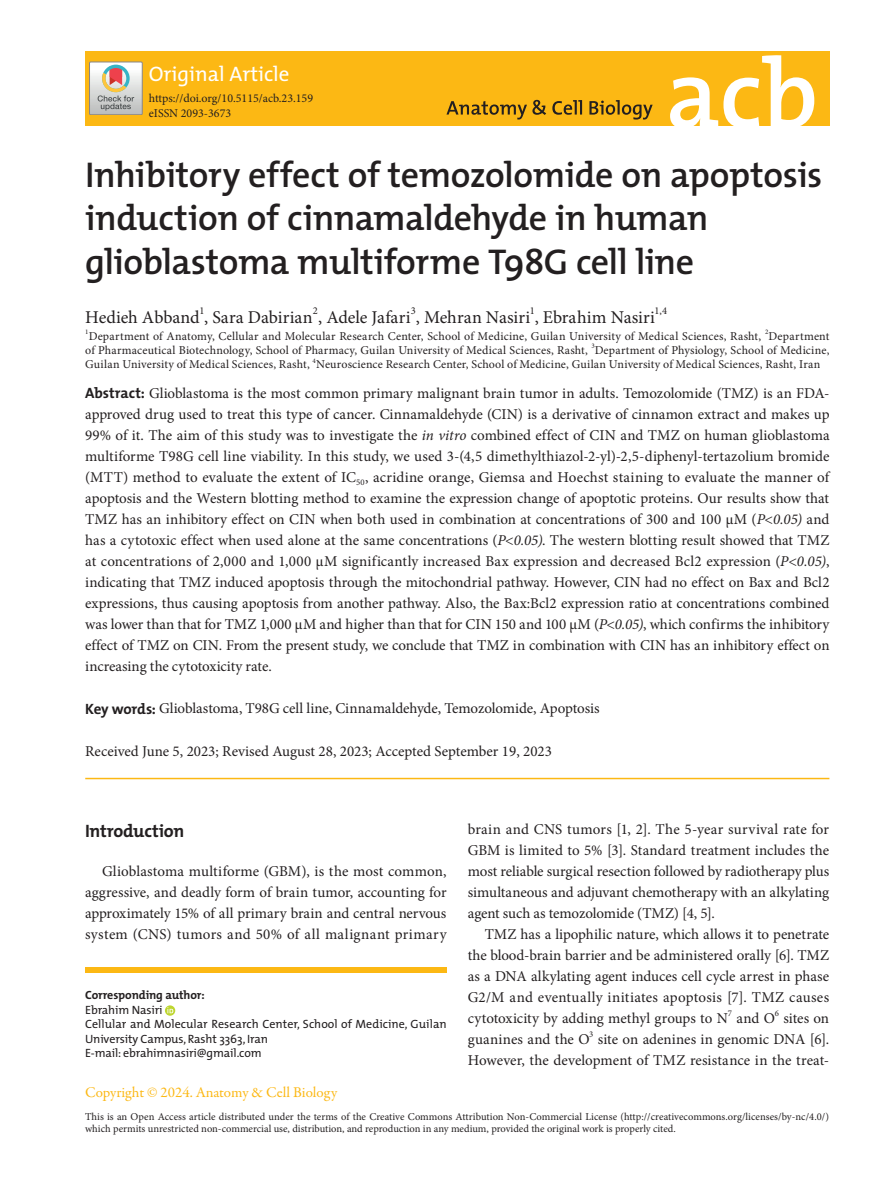
<style>
.page{position:relative;width:893px;height:1191px;background:#fff}
.page>*{position:absolute;margin:0;border:0;box-sizing:border-box;transform-origin:0 0}
.t1{font:600 36px/43.2px "The Mix";letter-spacing:-.015em;color:#231f20}
.t2{font:21px "The Mix";color:#fff}
.t3{font:18px "Minion Pro";color:#231f20}
.t4{font:700 18px "The Mix";letter-spacing:-.015em;color:#231f20}
.t5{font:15px/21px "Minion Pro";color:#231f20;text-align:justify}
.t6{font:15px "Minion Pro";letter-spacing:.02em;color:#231f20}
.t7{font:15px "Garamond Premr Pro";color:#fcb814}
.t8{font:12px/14.4px "Minion Pro";letter-spacing:.01em;color:#231f20}
.t9{font:12px/14.4px "The Mix";letter-spacing:-.01em;color:#231f20}
.t10{font:10.5px/12.6px "Minion Pro";color:#231f20}
.t11{font:8.7px "Minion Pro";color:#231f20}
.t12{font:7.05px "Minion Pro";color:#231f20}
.s1{font-family:"The Mix";font-weight:700}
.s2{font-style:italic}
.s3{font-weight:700}
</style>
<div class="page">
<div style="left:85px;top:51px;width:744px;height:75px;background:#fcb814"></div>
<svg style="left:670px;top:55px;width:144px;height:71px"></svg>
<svg style="left:446px;top:100px;width:207px;height:20px"></svg>
<svg style="left:90px;top:62px;width:52px;height:53px;background:#cbc6c1"></svg>
<div style="left:85px;top:967px;width:361px;height:5px;background:#fcb814"></div>
<svg style="left:165px;top:1005px;width:10px;height:10px"></svg>
<svg style="left:167px;top:1007px;width:6px;height:6px"></svg>
<hr style="left:85px;top:778px;width:744px;height:1px;background:#fcb814">
<p class="t2" style="left:149px;top:57px;width:142px">Original Article</p>
<p class="t8" style="left:149px;top:91px;width:166px">https://doi.org/10.5115/acb.23.159 eISSN 2093-3673</p>
<p class="t1" style="left:85px;top:152px;width:738px">Inhibitory effect of temozolomide on apoptosis induction of cinnamaldehyde in human glioblastoma multiforme T98G cell line</p>
<p class="t3" style="left:85px;top:305px;width:571px">Hedieh Abband , Sara Dabirian , Adele Jafari , Mehran Nasiri , Ebrahim Nasiri</p>
<p class="t10" style="left:199px;top:305px;width:7px">1</p>
<p class="t10" style="left:313px;top:305px;width:7px">2</p>
<p class="t10" style="left:411px;top:305px;width:7px">3</p>
<p class="t10" style="left:530px;top:305px;width:7px">1</p>
<p class="t10" style="left:655px;top:305px;width:14px">1,4</p>
<p class="t12" style="left:85px;top:327px;width:5px">1</p>
<p class="t8" style="left:89px;top:328px;width:674px">Department of Anatomy, Cellular and Molecular Research Center, School of Medicine, Guilan University of Medical Sciences, Rasht,</p>
<p class="t12" style="left:765px;top:327px;width:5px">2</p>
<p class="t8" style="left:769px;top:328px;width:62px">Department</p>
<p class="t8" style="left:85px;top:343px;width:504px">of Pharmaceutical Biotechnology, School of Pharmacy, Guilan University of Medical Sciences, Rasht,</p>
<p class="t12" style="left:591px;top:341px;width:5px">3</p>
<p class="t8" style="left:595px;top:343px;width:236px">Department of Physiology, School of Medicine,</p>
<p class="t8" style="left:85px;top:357px;width:226px">Guilan University of Medical Sciences, Rasht,</p>
<p class="t12" style="left:313px;top:356px;width:5px">4</p>
<p class="t8" style="left:316px;top:357px;width:506px">Neuroscience Research Center, School of Medicine, Guilan University of Medical Sciences, Rasht, Iran</p>
<p class="t5" style="left:85px;top:383px;width:746px"><span class="s1">Abstract:</span> Glioblastoma is the most common primary malignant brain tumor in adults. Temozolomide (TMZ) is an FDA&shy;approved drug used to treat this type of cancer. Cinnamaldehyde (CIN) is a derivative of cinnamon extract and makes up 99% of it. The aim of this study was to investigate the <span class="s2">in vitro</span> combined effect of CIN and TMZ on human glioblastoma multiforme T98G cell line viability. In this study, we used 3-(4,5 dimethylthiazol-2-yl)-2,5-diphenyl-tertazolium bromide (MTT) method to evaluate the extent of IC<sub>50</sub>, acridine orange, Giemsa and Hoechst staining to evaluate the manner of apoptosis and the Western blotting method to examine the expression change of apoptotic proteins. Our results show that TMZ has an inhibitory effect on CIN when both used in combination at concentrations of 300 and 100 μM (<span class="s2">P&lt;0.05)</span> and has a cytotoxic effect when used alone at the same concentrations (<span class="s2">P&lt;0.05)</span>. The western blotting result showed that TMZ at concentrations of 2,000 and 1,000 μM significantly increased Bax expression and decreased Bcl2 expression (<span class="s2">P&lt;0.05)</span>, indicating that TMZ induced apoptosis through the mitochondrial pathway. However, CIN had no effect on Bax and Bcl2 expressions, thus causing apoptosis from another pathway. Also, the Bax:Bcl2 expression ratio at concentrations combined was lower than that for TMZ 1,000 μM and higher than that for CIN 150 and 100 μM (<span class="s2">P&lt;0.05)</span>, which confirms the inhibitory effect of TMZ on CIN. From the present study, we conclude that TMZ in combination with CIN has an inhibitory effect on increasing the cytotoxicity rate.</p>
<p class="t5" style="left:85px;top:698px;width:516px"><span class="s1">Key words:</span> Glioblastoma, T98G cell line, Cinnamaldehyde, Temozolomide, Apoptosis</p>
<p class="t5" style="left:85px;top:740px;width:468px">Received June 5, 2023; Revised August 28, 2023; Accepted September 19, 2023</p>
<p class="t4" style="left:85px;top:815px;width:101px">Introduction</p>
<p class="t5" style="left:85px;top:861px;width:363px;text-indent:17px">Glioblastoma multiforme (GBM), is the most common, aggressive, and deadly form of brain tumor, accounting for approximately 15% of all primary brain and central nervous system (CNS) tumors and 50% of all malignant primary</p>
<p class="t9" style="left:85px;top:987px;width:363px"><span class="s3">Corresponding author:<br></span>Ebrahim Nasiri<br>Cellular and Molecular Research Center, School of Medicine, Guilan University Campus, Rasht 3363, Iran<br>E-mail: ebrahimnasiri@gmail.com</p>
<p class="t7" style="left:85px;top:1083px;width:254px">Copyright © 2024. Anatomy &amp; Cell Biology</p>
<p class="t5" style="left:468px;top:819px;width:363px">brain and CNS tumors [1, 2]. The 5-year survival rate for</p>
<p class="t5" style="left:468px;top:840px;width:363px">GBM is limited to 5% [3]. Standard treatment includes the</p>
<p class="t5" style="left:468px;top:861px;width:363px">most reliable surgical resection followed by radiotherapy plus</p>
<p class="t5" style="left:468px;top:882px;width:363px">simultaneous and adjuvant chemotherapy with an alkylating</p>
<p class="t5" style="left:468px;top:903px;width:249px">agent such as temozolomide (TMZ) [4, 5].</p>
<p class="t5" style="left:485px;top:924px;width:346px">TMZ has a lipophilic nature, which allows it to penetrate</p>
<p class="t5" style="left:468px;top:945px;width:363px">the blood-brain barrier and be administered orally [6]. TMZ</p>
<p class="t5" style="left:468px;top:966px;width:363px">as a DNA alkylating agent induces cell cycle arrest in phase</p>
<p class="t6" style="left:468px;top:987px;width:363px">G2/M and eventually initiates apoptosis [7]. TMZ causes</p>
<p class="t5" style="left:468px;top:1008px;width:262px">cytotoxicity by adding methyl groups to N</p>
<p class="t11" style="left:728px;top:1007px;width:6px">7</p>
<p class="t5" style="left:736px;top:1008px;width:40px">and O</p>
<p class="t11" style="left:775px;top:1007px;width:6px">6</p>
<p class="t5" style="left:783px;top:1008px;width:47px">sites on</p>
<p class="t5" style="left:468px;top:1029px;width:123px">guanines and the O</p>
<p class="t11" style="left:589px;top:1028px;width:6px">3</p>
<p class="t5" style="left:468px;top:1029px;width:363px;text-align:right">site on adenines in genomic DNA [6].<br>However, the development of TMZ resistance in the treat-</p>
<p class="t10" style="left:85px;top:1110px;width:745px">This is an Open Access article distributed under the terms of the Creative Commons Attribution Non-Commercial License (http://creativecommons.org/licenses/by-nc/4.0/) which permits unrestricted non-commercial use, distribution, and reproduction in any medium, provided the original work is properly cited.</p>
</div>
